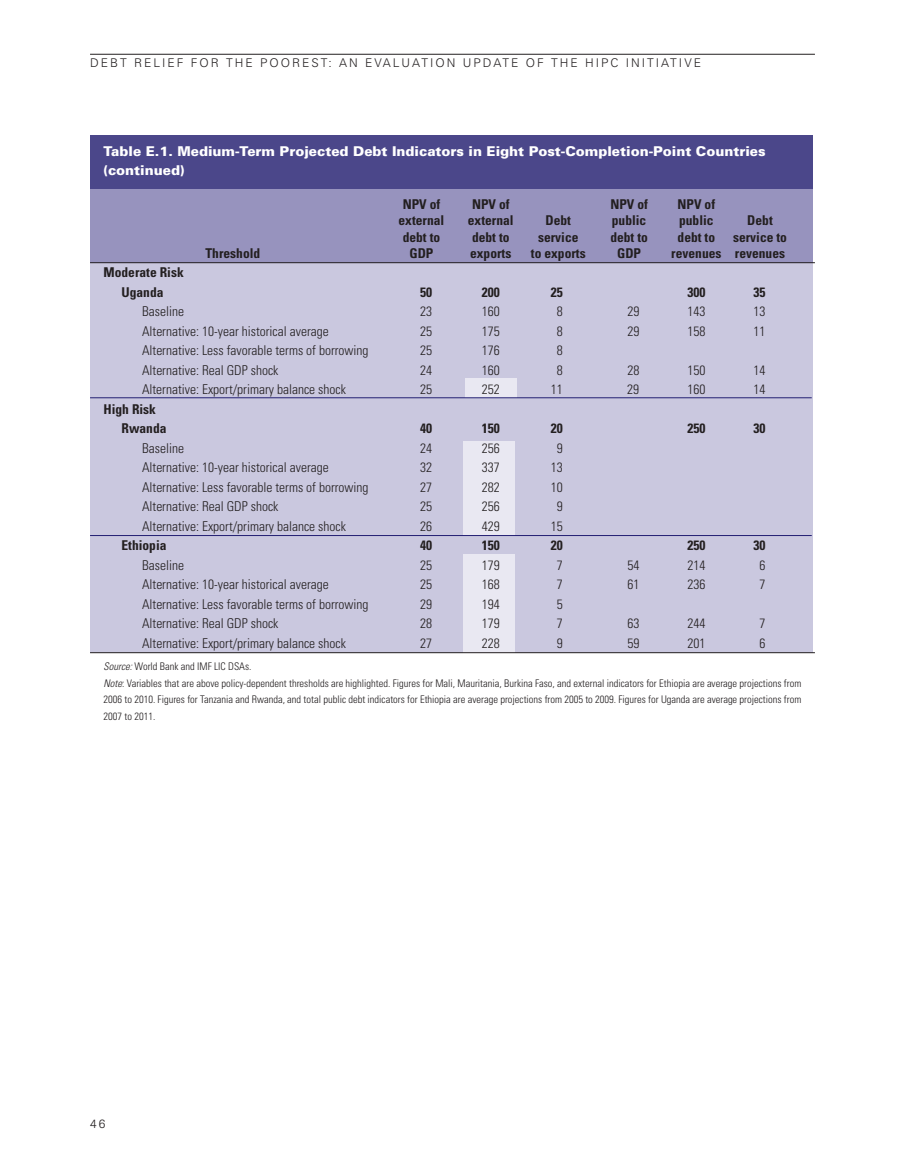
<style>
.page{position:relative;width:905px;height:1161px;background:#fff}
.page>*{position:absolute;margin:0;border:0;box-sizing:border-box;transform-origin:0 0}
.t1{font:300 condensed 13.5px "Univers";color:#231f20}
.t2{font:700 condensed 13.5px/19.5px "Univers";color:#231f20;text-align:center}
.t3{font:900 13.5px/19.5px "Univers";color:#fff}
.t4{font:300 12px "Univers";letter-spacing:.165em;color:#231f20}
.t5{font:300 condensed 10.5px/16.5px "Univers";color:#231f20}
.s1{font-style:italic}
</style>
<div class="page">
<hr style="left:90px;top:54px;width:724px;height:1px;background:#231f20">
<div style="left:90px;top:189px;width:722px;height:74px;background:#9793be"></div>
<div style="left:90px;top:263px;width:722px;height:390px;background:#cac8df"></div>
<div style="left:463px;top:441px;width:51px;height:95px;background:#e9e8f2"></div>
<div style="left:463px;top:554px;width:51px;height:99px;background:#e9e8f2"></div>
<div style="left:90px;top:135px;width:722px;height:54px;background:#4b478a"></div>
<div style="left:465px;top:378px;width:51px;height:20px;background:#e9e8f2"></div>
<hr style="left:90px;top:262px;width:724px;height:1px;background:#231f20">
<hr style="left:90px;top:652px;width:724px;height:1px;background:#231f20">
<hr style="left:90px;top:397px;width:721px;height:1px;background:#221e72">
<hr style="left:90px;top:535px;width:721px;height:1px;background:#221e72">
<p class="t4" style="left:90px;top:59px;width:612px">DEBT RELIEF FOR THE POOREST: AN EVALUATION UPDATE OF THE HIPC INITIATIVE</p>
<p class="t3" style="left:104px;top:142px;width:663px">Table E.1. Medium-Term Projected Debt Indicators in Eight Post-Completion-Point Countries (continued)</p>
<p class="t2" style="left:402px;top:196px;width:39px">NPV of</p>
<p class="t2" style="left:472px;top:196px;width:39px">NPV of</p>
<p class="t2" style="left:610px;top:196px;width:39px">NPV of</p>
<p class="t2" style="left:677px;top:196px;width:39px">NPV of</p>
<p class="t2" style="left:398px;top:212px;width:47px">external</p>
<p class="t2" style="left:468px;top:212px;width:47px">external</p>
<p class="t2" style="left:545px;top:212px;width:27px">Debt</p>
<p class="t2" style="left:612px;top:212px;width:36px">public</p>
<p class="t2" style="left:679px;top:212px;width:36px">public</p>
<p class="t2" style="left:747px;top:212px;width:27px">Debt</p>
<p class="t2" style="left:402px;top:228px;width:39px">debt to</p>
<p class="t2" style="left:472px;top:228px;width:39px">debt to</p>
<p class="t2" style="left:538px;top:228px;width:42px">service</p>
<p class="t2" style="left:610px;top:228px;width:39px">debt to</p>
<p class="t2" style="left:677px;top:228px;width:39px">debt to</p>
<p class="t2" style="left:733px;top:228px;width:55px">service to</p>
<p class="t2" style="left:205px;top:245px;width:56px">Threshold</p>
<p class="t2" style="left:409px;top:245px;width:26px">GDP</p>
<p class="t2" style="left:470px;top:245px;width:43px">exports</p>
<p class="t2" style="left:531px;top:245px;width:56px">to exports</p>
<p class="t2" style="left:617px;top:245px;width:26px">GDP</p>
<p class="t2" style="left:671px;top:245px;width:115px">revenues revenues</p>
<p class="t2" style="left:103px;top:264px;width:82px">Moderate Risk<br>Uganda</p>
<p class="t2" style="left:420px;top:284px;width:13px">50</p>
<p class="t2" style="left:482px;top:284px;width:19px">200</p>
<p class="t2" style="left:551px;top:284px;width:13px">25</p>
<p class="t2" style="left:687px;top:284px;width:19px">300</p>
<p class="t2" style="left:753px;top:284px;width:13px">35</p>
<p class="t1" style="left:142px;top:307px;width:43px">Baseline</p>
<p class="t1" style="left:420px;top:307px;width:13px">23</p>
<p class="t1" style="left:482px;top:307px;width:19px">160</p>
<p class="t1" style="left:556px;top:307px;width:7px">8</p>
<p class="t1" style="left:627px;top:307px;width:13px">29</p>
<p class="t1" style="left:687px;top:307px;width:19px">143</p>
<p class="t1" style="left:753px;top:307px;width:13px">13</p>
<p class="t1" style="left:142px;top:326px;width:188px">Alternative: 10-year historical average</p>
<p class="t1" style="left:420px;top:326px;width:13px">25</p>
<p class="t1" style="left:482px;top:326px;width:19px">175</p>
<p class="t1" style="left:557px;top:326px;width:7px">8</p>
<p class="t1" style="left:627px;top:326px;width:13px">29</p>
<p class="t1" style="left:687px;top:326px;width:19px">158</p>
<p class="t1" style="left:753px;top:326px;width:13px">11</p>
<p class="t1" style="left:142px;top:346px;width:228px">Alternative: Less favorable terms of borrowing</p>
<p class="t1" style="left:420px;top:346px;width:13px">25</p>
<p class="t1" style="left:482px;top:346px;width:19px">176</p>
<p class="t1" style="left:557px;top:346px;width:7px">8</p>
<p class="t1" style="left:142px;top:365px;width:138px">Alternative: Real GDP shock</p>
<p class="t1" style="left:420px;top:365px;width:13px">24</p>
<p class="t1" style="left:482px;top:365px;width:19px">160</p>
<p class="t1" style="left:557px;top:365px;width:7px">8</p>
<p class="t1" style="left:627px;top:365px;width:13px">28</p>
<p class="t1" style="left:687px;top:365px;width:19px">150</p>
<p class="t1" style="left:753px;top:365px;width:13px">14</p>
<p class="t1" style="left:142px;top:385px;width:205px">Alternative: Export/primary balance shock</p>
<p class="t1" style="left:420px;top:385px;width:13px">25</p>
<p class="t1" style="left:481px;top:385px;width:19px">252</p>
<p class="t1" style="left:550px;top:385px;width:13px">11</p>
<p class="t1" style="left:627px;top:385px;width:13px">29</p>
<p class="t1" style="left:687px;top:385px;width:19px">160</p>
<p class="t1" style="left:753px;top:385px;width:13px">14</p>
<p class="t2" style="left:121px;top:401px;width:46px;text-align:left;text-indent:-18px">High Risk<br>Rwanda</p>
<p class="t2" style="left:420px;top:420px;width:13px">40</p>
<p class="t2" style="left:482px;top:420px;width:19px">150</p>
<p class="t2" style="left:551px;top:420px;width:13px">20</p>
<p class="t2" style="left:687px;top:420px;width:19px">250</p>
<p class="t2" style="left:753px;top:420px;width:13px">30</p>
<p class="t1" style="left:142px;top:443px;width:43px">Baseline</p>
<p class="t1" style="left:420px;top:443px;width:13px">24</p>
<p class="t1" style="left:482px;top:443px;width:19px">256</p>
<p class="t1" style="left:556px;top:443px;width:7px">9</p>
<p class="t1" style="left:142px;top:463px;width:188px">Alternative: 10-year historical average</p>
<p class="t1" style="left:420px;top:463px;width:13px">32</p>
<p class="t1" style="left:482px;top:463px;width:19px">337</p>
<p class="t1" style="left:551px;top:463px;width:13px">13</p>
<p class="t1" style="left:142px;top:482px;width:228px">Alternative: Less favorable terms of borrowing</p>
<p class="t1" style="left:420px;top:482px;width:13px">27</p>
<p class="t1" style="left:482px;top:482px;width:19px">282</p>
<p class="t1" style="left:551px;top:482px;width:13px">10</p>
<p class="t1" style="left:142px;top:502px;width:138px">Alternative: Real GDP shock</p>
<p class="t1" style="left:420px;top:502px;width:13px">25</p>
<p class="t1" style="left:482px;top:502px;width:19px">256</p>
<p class="t1" style="left:557px;top:502px;width:7px">9</p>
<p class="t1" style="left:142px;top:521px;width:205px">Alternative: Export/primary balance shock</p>
<p class="t1" style="left:420px;top:521px;width:13px">26</p>
<p class="t1" style="left:482px;top:521px;width:19px">429</p>
<p class="t1" style="left:551px;top:521px;width:13px">15</p>
<p class="t2" style="left:121px;top:537px;width:46px">Ethiopia</p>
<p class="t2" style="left:420px;top:537px;width:13px">40</p>
<p class="t2" style="left:482px;top:537px;width:19px">150</p>
<p class="t2" style="left:551px;top:537px;width:13px">20</p>
<p class="t2" style="left:687px;top:537px;width:19px">250</p>
<p class="t2" style="left:753px;top:537px;width:13px">30</p>
<p class="t1" style="left:142px;top:560px;width:43px">Baseline</p>
<p class="t1" style="left:420px;top:560px;width:13px">25</p>
<p class="t1" style="left:482px;top:560px;width:19px">179</p>
<p class="t1" style="left:556px;top:560px;width:7px">7</p>
<p class="t1" style="left:627px;top:560px;width:13px">54</p>
<p class="t1" style="left:687px;top:560px;width:19px">214</p>
<p class="t1" style="left:759px;top:560px;width:7px">6</p>
<p class="t1" style="left:142px;top:580px;width:188px">Alternative: 10-year historical average</p>
<p class="t1" style="left:420px;top:580px;width:13px">25</p>
<p class="t1" style="left:482px;top:580px;width:19px">168</p>
<p class="t1" style="left:557px;top:580px;width:7px">7</p>
<p class="t1" style="left:627px;top:580px;width:13px">61</p>
<p class="t1" style="left:687px;top:580px;width:19px">236</p>
<p class="t1" style="left:759px;top:580px;width:7px">7</p>
<p class="t1" style="left:142px;top:599px;width:228px">Alternative: Less favorable terms of borrowing</p>
<p class="t1" style="left:420px;top:599px;width:13px">29</p>
<p class="t1" style="left:482px;top:599px;width:19px">194</p>
<p class="t1" style="left:557px;top:599px;width:7px">5</p>
<p class="t1" style="left:142px;top:619px;width:138px">Alternative: Real GDP shock</p>
<p class="t1" style="left:420px;top:619px;width:13px">28</p>
<p class="t1" style="left:482px;top:619px;width:19px">179</p>
<p class="t1" style="left:557px;top:619px;width:7px">7</p>
<p class="t1" style="left:627px;top:619px;width:13px">63</p>
<p class="t1" style="left:687px;top:619px;width:19px">244</p>
<p class="t1" style="left:759px;top:619px;width:7px">7</p>
<p class="t1" style="left:142px;top:638px;width:205px">Alternative: Export/primary balance shock</p>
<p class="t1" style="left:420px;top:638px;width:13px">27</p>
<p class="t1" style="left:482px;top:638px;width:19px">228</p>
<p class="t1" style="left:557px;top:638px;width:7px">9</p>
<p class="t1" style="left:627px;top:638px;width:13px">59</p>
<p class="t1" style="left:687px;top:638px;width:19px">201</p>
<p class="t1" style="left:759px;top:638px;width:7px">6</p>
<p class="t5" style="left:104px;top:659px;width:699px"><span class="s1">Source:</span> World Bank and IMF LIC DSAs.<br><span class="s1">Note</span>: Variables that are above policy-dependent thresholds are highlighted. Figures for Mali, Mauritania, Burkina Faso, and external indicators for Ethiopia are average projections from 2006 to 2010. Figures for Tanzania and Rwanda, and total public debt indicators for Ethiopia are average projections from 2005 to 2009. Figures for Uganda are average projections from 2007 to 2011.</p>
<p class="t4" style="left:90px;top:1120px;width:17px">46</p>
</div>
